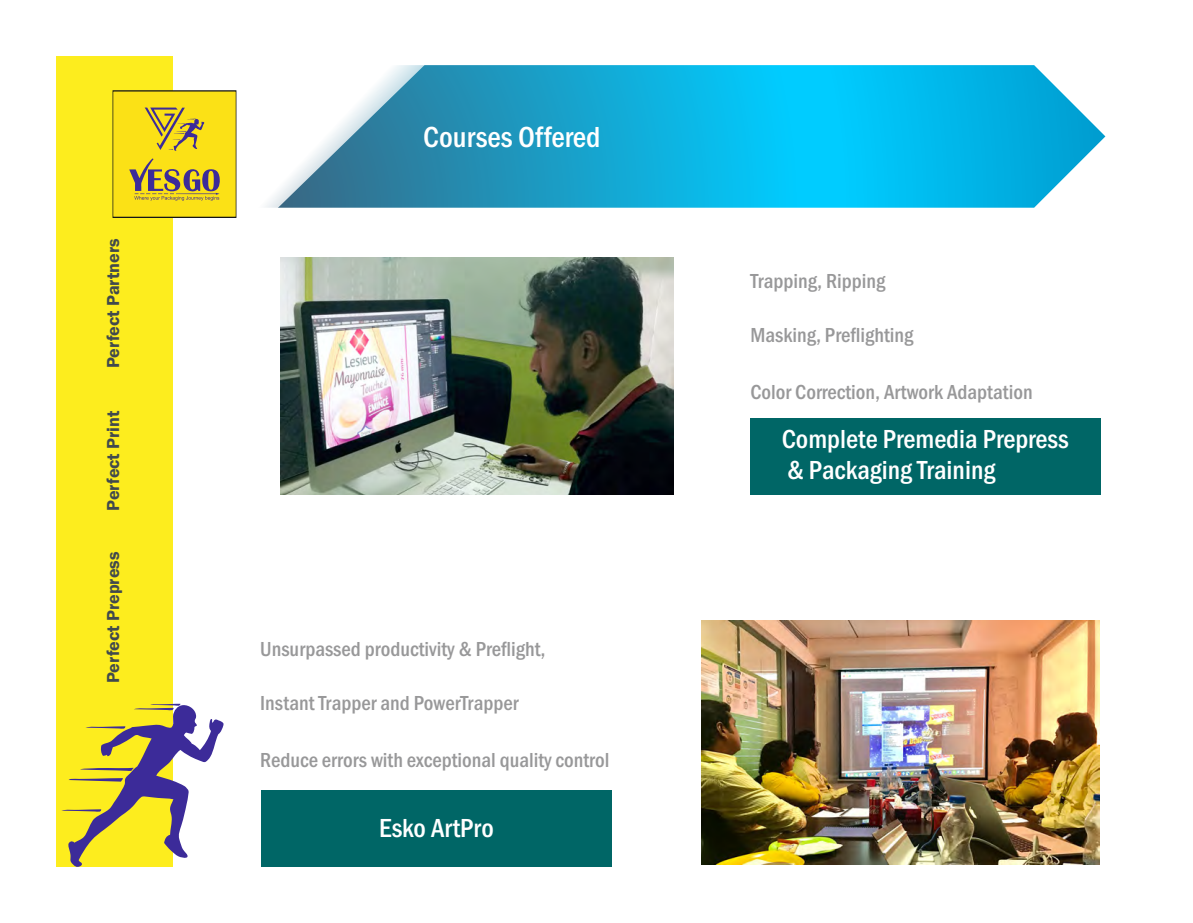
<style>
.page{position:relative;width:1193px;height:923px;background:#fff}
.page>*{position:absolute;margin:0;border:0;box-sizing:border-box;transform-origin:0 0}
.t1{font:500 condensed 30px "Franklin Gothic";color:#fff}
.t2{font:500 condensed 27px/30.6px "Franklin Gothic";color:#fff}
.t3{font:500 condensed 21px "Franklin Gothic";color:#989899}
.t4{font:600 18px "Franklin Gothic";color:#41494d}
</style>
<div class="page">
<svg style="left:462px;top:65px;width:643px;height:142px;background:#17b6e3"></svg>
<svg style="left:172px;top:56px;width:290px;height:269px"></svg>
<div style="left:750px;top:418px;width:350px;height:76px;background:#066"></div>
<div style="left:261px;top:789px;width:351px;height:77px;background:#066"></div>
<div style="left:56px;top:56px;width:116px;height:810px;background:#fded1e"></div>
<div style="left:113px;top:91px;width:123px;height:126px;background:#fbe116"></div>
<svg style="left:145px;top:107px;width:59px;height:44px"></svg>
<svg style="left:129px;top:158px;width:91px;height:42px"></svg>
<svg style="left:61px;top:703px;width:162px;height:164px"></svg>
<img style="left:280px;top:257px;width:393px;height:237px">
<img style="left:701px;top:620px;width:398px;height:244px">
<p class="t4" style="left:106px;top:368px;width:131px;rotate:-90deg">Perfect Partners</p>
<p class="t4" style="left:106px;top:510px;width:102px;rotate:-90deg">Perfect Print</p>
<p class="t4" style="left:106px;top:682px;width:133px;rotate:-90deg">Perfect Prepress</p>
<h1 class="t1" style="left:423px;top:125px;width:179px">Courses Offered</h1>
<p class="t3" style="left:260px;top:641px;width:287px">Unsurpassed productivity &amp; Preflight,</p>
<p class="t3" style="left:260px;top:694px;width:259px">Instant Trapper and PowerTrapper</p>
<p class="t3" style="left:260px;top:752px;width:350px">Reduce errors with exceptional quality control</p>
<p class="t2" style="left:379px;top:814px;width:116px">Esko ArtPro</p>
<p class="t3" style="left:750px;top:273px;width:136px">Trapping, Ripping</p>
<p class="t3" style="left:750px;top:327px;width:164px">Masking, Preflighting</p>
<p class="t3" style="left:750px;top:384px;width:283px">Color Correction, Artwork Adaptation</p>
<p class="t2" style="left:781px;top:425px;width:288px">Complete Premedia Prepress &amp; Packaging Training</p>
</div>
